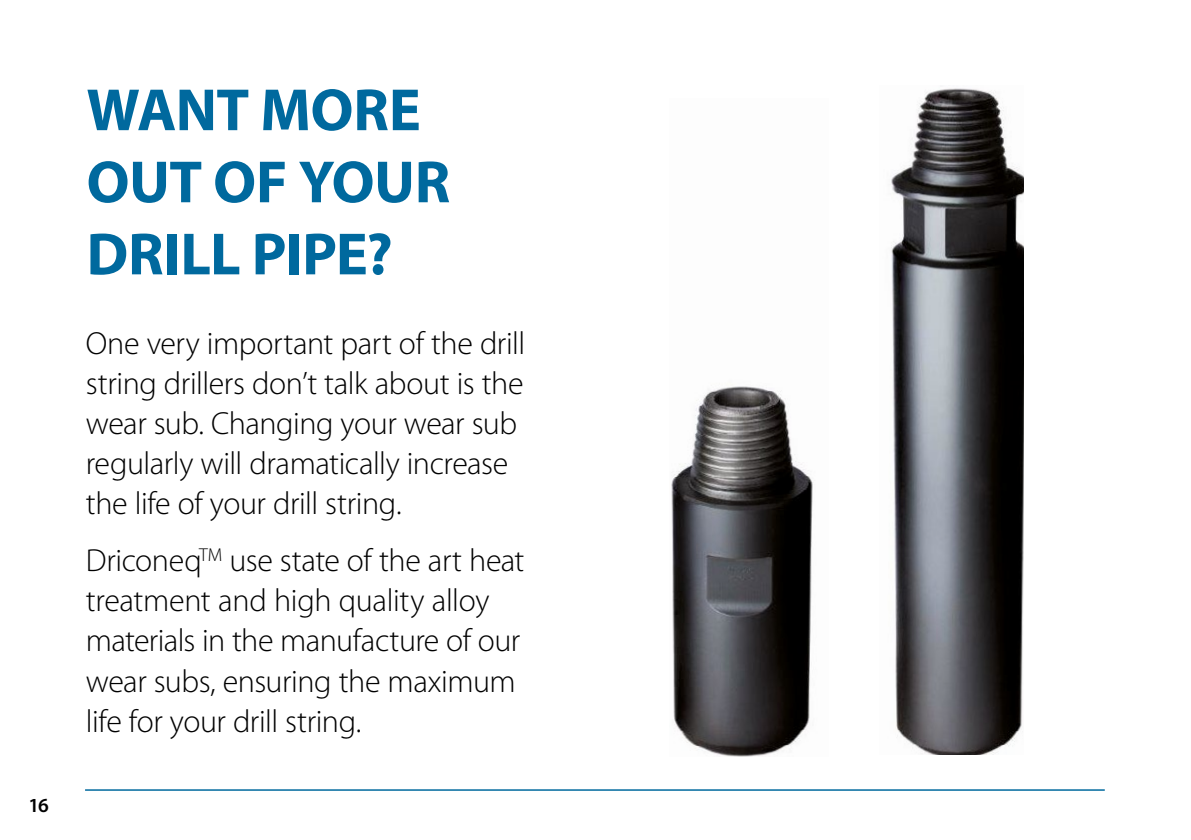
<style>
.page{position:relative;width:1191px;height:840px;background:#fff}
.page>*{position:absolute;margin:0;border:0;box-sizing:border-box;transform-origin:0 0}
.t1{font:700 60px/72px "Myriad Pro";letter-spacing:-.01em;color:#00699e}
.t2{font:300 32px/40px "Myriad Pro";letter-spacing:-.015em;color:#000}
.t3{font:600 20px "Myriad Pro";color:#000}
</style>
<div class="page">
<img style="left:891px;top:88px;width:132px;height:666px">
<img style="left:671px;top:386px;width:142px;height:370px">
<hr style="left:85px;top:788px;width:1019px;height:2px;background:#00699e">
<p class="t3" style="left:28px;top:791px;width:22px">16</p>
<h1 class="t1" style="left:86px;top:72px;width:365px">WANT MORE<br>OUT OF YOUR<br>DRILL PIPE?</h1>
<p class="t2" style="left:86px;top:324px;width:441px">One very important part of the drill string drillers don’t talk about is the wear sub. Changing your wear sub regularly will dramatically increase the life of your drill string.</p>
<p class="t2" style="left:86px;top:541px;width:440px">Driconeq<sup>TM</sup> use state of the art heat treatment and high quality alloy materials in the manufacture of our wear subs, ensuring the maximum life for your drill string.</p>
</div>
